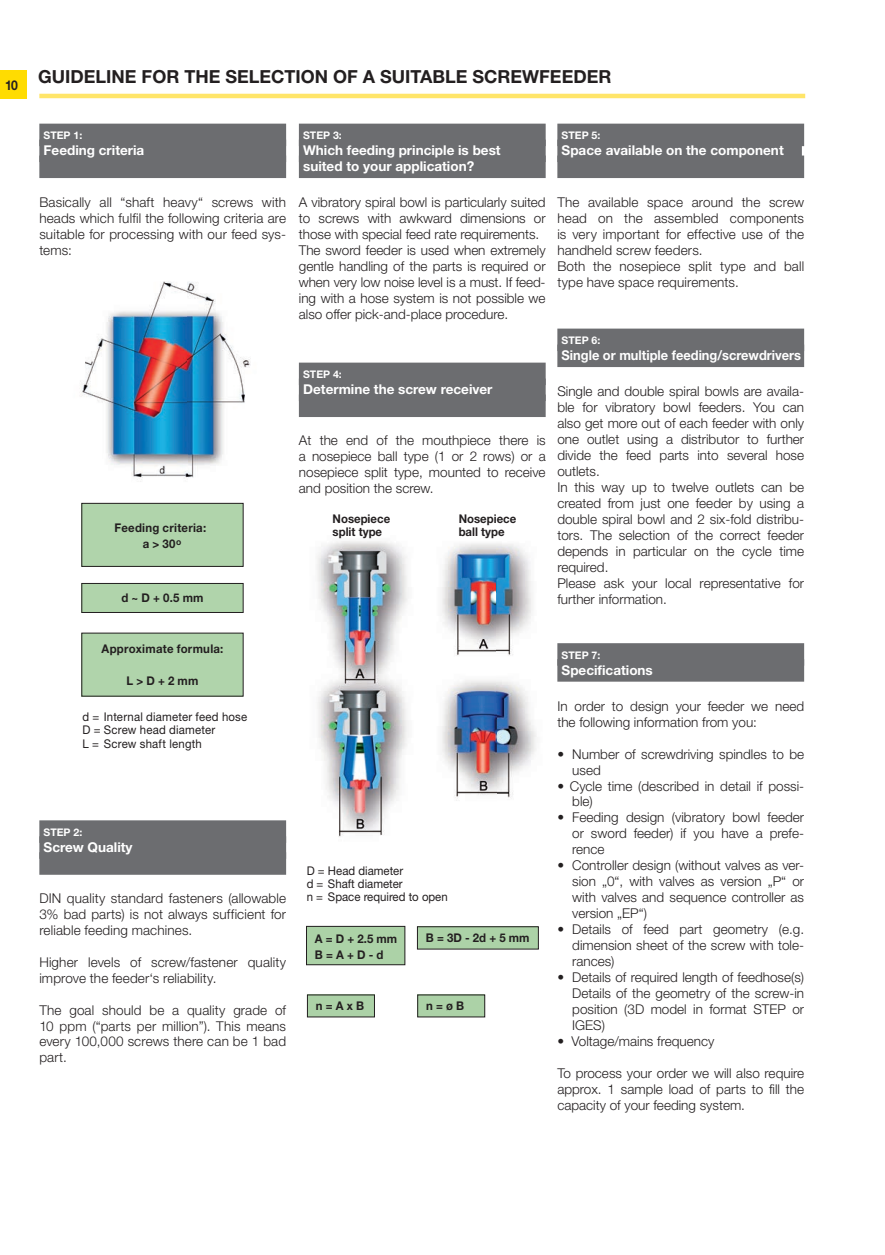
<style>
.page{position:relative;width:885px;height:1255px;background:#fff}
.page>*{position:absolute;margin:0;border:0;box-sizing:border-box;transform-origin:0 0}
.t1{font:700 18px "Helvetica Neue LT Std";color:#231f20}
.t2{font:300 13.5px/15.9px "Helvetica Neue LT Std";color:#231f20;text-align:justify}
.t3{font:700 13.5px/15.9px "Helvetica Neue LT Std";color:#fff}
.t4{font:700 13.5px "Helvetica Neue LT Std";color:#fff;scale:.95 1}
.t5{font:12px/12.8px "Helvetica Neue LT Std";letter-spacing:.01em;color:#231f20;scale:.95 1}
.t6{font:700 12px/15.9px "Helvetica Neue LT Std";color:#231f20;scale:.95 1}
.t7{font:700 12px/15.9px "Helvetica Neue LT Std";letter-spacing:.025em;color:#231f20;text-align:center;scale:.95 1}
.t8{font:700 12px "Helvetica Neue LT Std";letter-spacing:.02em;color:#231f20;scale:.95 1}
.t9{font:700 10.5px "Helvetica Neue LT Std";color:#fff}
</style>
<div class="page">
<div style="left:0;top:70px;width:27px;height:28px;background:#ffdc01"></div>
<hr style="left:39px;top:94px;width:766px;height:4px;background:#ffe569">
<img style="left:80px;top:281px;width:171px;height:416px">
<img style="left:306px;top:541px;width:233px;height:477px">
<div style="left:39px;top:124px;width:247px;height:22px;background:#6c6d70"></div>
<div style="left:39px;top:140px;width:247px;height:22px;background:#6c6d70"></div>
<div style="left:39px;top:155px;width:247px;height:23px;background:#6c6d70"></div>
<div style="left:299px;top:124px;width:246px;height:22px;background:#6c6d70"></div>
<div style="left:299px;top:140px;width:246px;height:22px;background:#6c6d70"></div>
<div style="left:299px;top:155px;width:246px;height:23px;background:#6c6d70"></div>
<div style="left:557px;top:124px;width:247px;height:22px;background:#6c6d70"></div>
<div style="left:557px;top:140px;width:244px;height:22px;background:#6c6d70"></div>
<div style="left:557px;top:155px;width:247px;height:23px;background:#6c6d70"></div>
<div style="left:557px;top:328px;width:247px;height:23px;background:#6c6d70"></div>
<div style="left:557px;top:344px;width:247px;height:23px;background:#6c6d70"></div>
<div style="left:557px;top:643px;width:247px;height:22px;background:#6c6d70"></div>
<div style="left:557px;top:659px;width:247px;height:22px;background:#6c6d70"></div>
<div style="left:39px;top:820px;width:247px;height:22px;background:#6c6d70"></div>
<div style="left:39px;top:836px;width:247px;height:22px;background:#6c6d70"></div>
<div style="left:39px;top:852px;width:247px;height:22px;background:#6c6d70"></div>
<div style="left:299px;top:362px;width:246px;height:23px;background:#6c6d70"></div>
<div style="left:299px;top:378px;width:246px;height:23px;background:#6c6d70"></div>
<div style="left:299px;top:394px;width:246px;height:23px;background:#6c6d70"></div>
<div style="left:306px;top:926px;width:99px;height:38px;background:#acd2a7"></div>
<div style="left:306px;top:926px;width:99px;height:39px;border:1px solid #231f20"></div>
<div style="left:417px;top:926px;width:121px;height:23px;background:#acd2a7"></div>
<div style="left:417px;top:926px;width:121px;height:23px;border:1px solid #231f20"></div>
<div style="left:307px;top:994px;width:67px;height:22px;background:#acd2a7"></div>
<div style="left:417px;top:994px;width:67px;height:22px;background:#acd2a7"></div>
<div style="left:82px;top:503px;width:161px;height:63px;background:#b0d4ab"></div>
<div style="left:81px;top:503px;width:162px;height:63px;border:1px solid #231f20"></div>
<div style="left:82px;top:583px;width:161px;height:29px;background:#b0d4ab"></div>
<div style="left:81px;top:583px;width:162px;height:30px;border:1px solid #231f20"></div>
<div style="left:82px;top:633px;width:161px;height:63px;background:#b0d4ab"></div>
<h1 class="t1" style="left:5px;top:65px;width:607px"><sub>10</sub> GUIDELINE FOR THE SELECTION OF A SUITABLE SCREWFEEDER</h1>
<p class="t9" style="left:44px;top:129px;width:40px">STEP 1:</p>
<p class="t3" style="left:44px;top:142px;width:102px">Feeding criteria</p>
<p class="t2" style="left:39px;top:194px;width:248px">Basically all “shaft heavy“ screws with heads which fulfil the following criteria are suitable for processing with our feed sys&shy;tems:</p>
<p class="t7" style="left:115px;top:520px;width:98px">Feeding criteria: a &gt; 30<sup>o</sup></p>
<p class="t6" style="left:121px;top:589px;width:88px">d ~ D + 0.5 mm</p>
<p class="t9" style="left:303px;top:129px;width:40px">STEP 3:</p>
<p class="t3" style="left:303px;top:142px;width:199px">Which feeding principle is best suited to your application?</p>
<p class="t9" style="left:561px;top:129px;width:40px">STEP 5:</p>
<p class="t3" style="left:561px;top:142px;width:223px">Space available on the component</p>
<p class="t2" style="left:299px;top:194px;width:248px;text-align:left">A vibratory spiral bowl is particularly suited to screws with awkward dimensions or those with special feed rate requirements.<br>The sword feeder is used when extremely gentle handling of the parts is required or when very low noise level is a must. If feed&shy;ing with a hose system is not possible we also offer pick-and-place procedure.</p>
<p class="t2" style="left:557px;top:194px;width:248px;text-align:left">The available space around the screw head on the assembled components is very important for effective use of the handheld screw feeders.<br>Both the nosepiece split type and ball type have space requirements.</p>
<p class="t9" style="left:303px;top:368px;width:40px">STEP 4:</p>
<p class="t3" style="left:303px;top:381px;width:191px">Determine the screw receiver</p>
<p class="t2" style="left:299px;top:432px;width:248px">At the end of the mouthpiece there is a nosepiece ball type (1 or 2 rows) or a nosepiece split type, mounted to receive and position the screw.</p>
<p class="t6" style="left:332px;top:510px;width:62px">Nosepiece</p>
<p class="t6" style="left:458px;top:510px;width:62px">Nosepiece</p>
<p class="t6" style="left:332px;top:523px;width:54px">split type</p>
<p class="t6" style="left:458px;top:523px;width:50px">ball type</p>
<p class="t9" style="left:561px;top:334px;width:40px">STEP 6:</p>
<p class="t4" style="left:561px;top:347px;width:253px">Single or multiple feeding/screwdrivers</p>
<p class="t2" style="left:557px;top:383px;width:248px;text-align:left">Single and double spiral bowls are availa&shy;ble for vibratory bowl feeders. You can also get more out of each feeder with only one outlet using a distributor to further divide the feed parts into several hose outlets.<br>In this way up to twelve outlets can be created from just one feeder by using a double spiral bowl and 2 six-fold distribu&shy;tors. The selection of the correct feeder depends in particular on the cycle time required.<br>Please ask your local representative for further information.</p>
<p class="t8" style="left:101px;top:641px;width:130px">Approximate formula:</p>
<p class="t6" style="left:126px;top:672px;width:77px">L &gt; D + 2 mm</p>
<p class="t5" style="left:82px;top:709px;width:175px;line-height:13.5px">d = Internal diameter feed hose<br>D = Screw head diameter<br>L = Screw shaft length</p>
<p class="t9" style="left:44px;top:825px;width:40px">STEP 2:</p>
<p class="t3" style="left:44px;top:839px;width:90px">Screw Quality</p>
<p class="t2" style="left:39px;top:889px;width:248px">DIN quality standard fasteners (allowable 3% bad parts) is not always sufficient for reliable feeding machines.</p>
<p class="t2" style="left:39px;top:953px;width:248px">Higher levels of screw/fastener quality improve the feeder‘s reliability.</p>
<p class="t2" style="left:39px;top:1001px;width:248px">The goal should be a quality grade of 10 ppm (“parts per million”). This means every 100,000 screws there can be 1 bad part.</p>
<p class="t5" style="left:306px;top:864px;width:150px">D = Head diameter<br>d = Shaft diameter<br>n = Space required to open</p>
<p class="t6" style="left:315px;top:930px;width:88px">A = D + 2.5 mm<br>B = A + D - d</p>
<p class="t6" style="left:426px;top:929px;width:111px">B = 3D - 2d + 5 mm</p>
<p class="t6" style="left:316px;top:997px;width:52px">n = A x B</p>
<p class="t6" style="left:426px;top:997px;width:42px">n = ø B</p>
<p class="t9" style="left:561px;top:648px;width:40px">STEP 7:</p>
<p class="t3" style="left:561px;top:661px;width:93px">Specifications</p>
<p class="t2" style="left:557px;top:697px;width:248px">In order to design your feeder we need the following information from you:</p>
<p class="t2" style="left:572px;top:745px;width:233px;text-indent:-15px">• Number of screwdriving spindles to be used</p>
<p class="t2" style="left:572px;top:777px;width:233px;text-indent:-15px">• Cycle time (described in detail if possi&shy;ble)</p>
<p class="t2" style="left:572px;top:809px;width:233px;text-indent:-15px">• Feeding design (vibratory bowl feeder or sword feeder) if you have a prefe&shy;rence</p>
<p class="t2" style="left:572px;top:857px;width:233px;text-indent:-15px">• Controller design (without valves as ver&shy;sion „0“, with valves as version „P“ or with valves and sequence controller as version „EP“)</p>
<p class="t2" style="left:572px;top:921px;width:233px;text-indent:-15px">• Details of feed part geometry (e.g. dimension sheet of the screw with tole&shy;rances)</p>
<p class="t2" style="left:572px;top:968px;width:233px;text-indent:-15px">• Details of required length of feedhose(s)<br>Details of the geometry of the screw-in position (3D model in format STEP or IGES)</p>
<p class="t2" style="left:557px;top:1032px;width:158px">• Voltage/mains frequency</p>
<p class="t2" style="left:557px;top:1064px;width:248px">To process your order we will also require approx. 1 sample load of parts to fill the capacity of your feeding system.</p>
</div>
